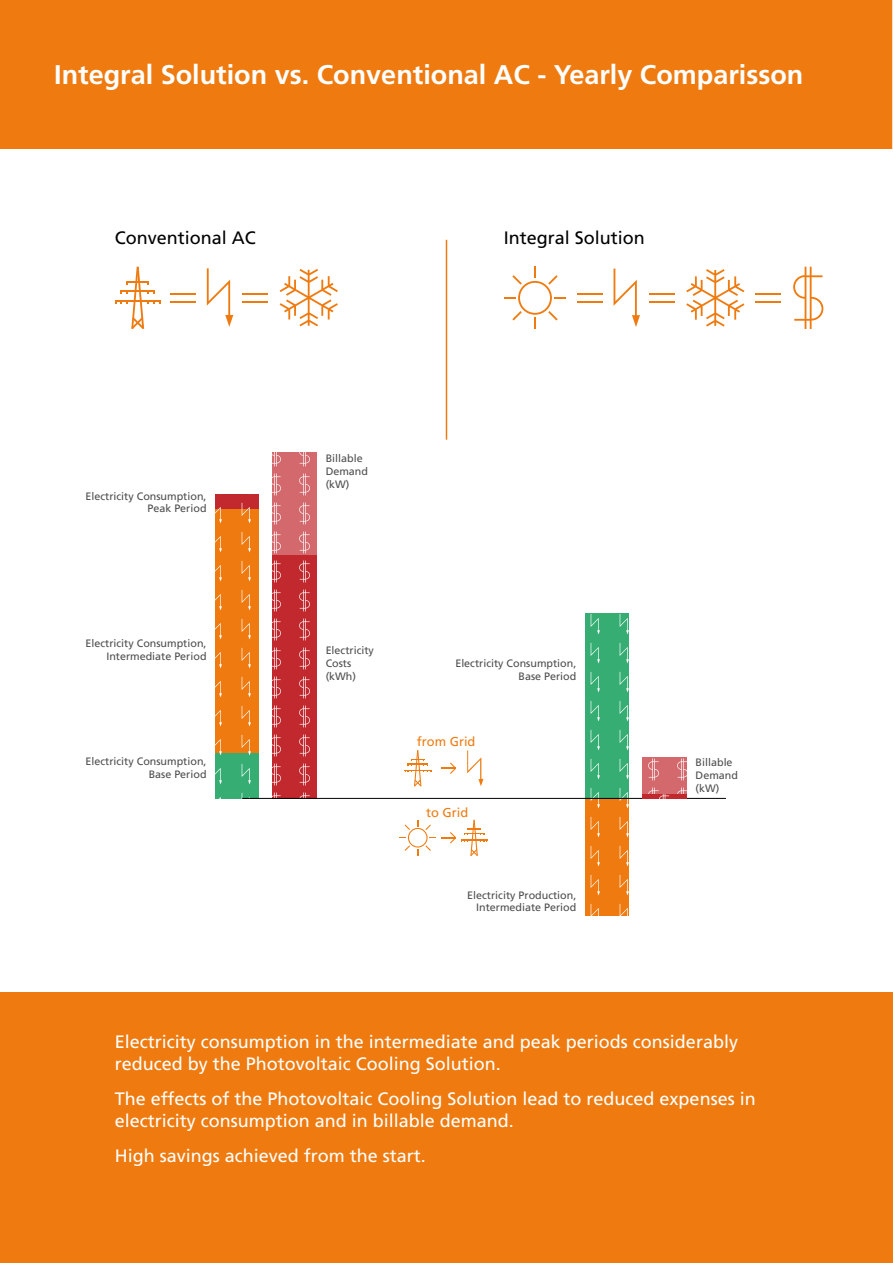
<style>
.page{position:relative;width:893px;height:1263px;background:#fff}
.page>*{position:absolute;margin:0;border:0;box-sizing:border-box;transform-origin:0 0}
.t1{font:700 27px "Frutiger LT Com";color:#fff}
.t2{font:18px/22.5px "Frutiger LT Std";color:#fff}
.t3{font:18px "Frutiger LT Std";color:#000}
.t4{font:12.9px "Frutiger LT Com";color:#ef7b10}
.t5{font:10.8px/12.9px "Frutiger LT Com";color:#4e4e4e;text-align:right}
</style>
<div class="page">
<div style="left:0;top:0;width:893px;height:149px;background:#ef7b10"></div>
<div style="left:215px;top:494px;width:44px;height:61px;background:#c1292e"></div>
<svg style="left:215px;top:752px;width:44px;height:46px;background:#3faf75"></svg>
<svg style="left:215px;top:509px;width:44px;height:243px;background:#ef8019"></svg>
<svg style="left:273px;top:453px;width:43px;height:102px;background:#d67478"></svg>
<svg style="left:585px;top:799px;width:44px;height:116px;background:#ef801a"></svg>
<svg style="left:585px;top:614px;width:44px;height:184px;background:#3fb179"></svg>
<svg style="left:643px;top:757px;width:43px;height:38px;background:#d57276"></svg>
<svg style="left:273px;top:555px;width:43px;height:243px;background:#c5383d"></svg>
<hr style="left:242px;top:798px;width:484px;height:1px;background:#010203">
<svg style="left:400px;top:819px;width:87px;height:37px"></svg>
<svg style="left:441px;top:762px;width:15px;height:12px"></svg>
<svg style="left:405px;top:750px;width:26px;height:36px"></svg>
<svg style="left:467px;top:750px;width:16px;height:36px"></svg>
<hr style="left:643px;top:795px;width:43px;height:3px;background:#bfbfbf">
<svg style="left:686px;top:269px;width:58px;height:58px"></svg>
<svg style="left:793px;top:267px;width:30px;height:62px"></svg>
<svg style="left:613px;top:269px;width:27px;height:58px"></svg>
<svg style="left:504px;top:267px;width:62px;height:62px"></svg>
<hr style="left:649px;top:293px;width:25px;height:2px;background:#ef7b10">
<hr style="left:649px;top:301px;width:25px;height:2px;background:#ef7b10">
<hr style="left:577px;top:293px;width:25px;height:2px;background:#ef7b10">
<hr style="left:577px;top:301px;width:25px;height:2px;background:#ef7b10">
<hr style="left:756px;top:293px;width:25px;height:2px;background:#ef7b10">
<hr style="left:756px;top:301px;width:25px;height:2px;background:#ef7b10">
<svg style="left:280px;top:269px;width:58px;height:57px"></svg>
<svg style="left:207px;top:268px;width:26px;height:59px"></svg>
<hr style="left:243px;top:293px;width:25px;height:2px;background:#ef7b10">
<hr style="left:243px;top:301px;width:25px;height:2px;background:#ef7b10">
<hr style="left:171px;top:293px;width:25px;height:2px;background:#ef7b10">
<hr style="left:171px;top:301px;width:25px;height:2px;background:#ef7b10">
<svg style="left:115px;top:267px;width:46px;height:62px"></svg>
<hr style="left:446px;top:240px;width:1px;height:200px;background:#ef7b10">
<hr style="left:892px;top:0;width:1px;height:1263px;background:#fff">
<div style="left:0;top:993px;width:893px;height:270px;background:#ef7b10"></div>
<h1 class="t1" style="left:54px;top:49px;width:111px">Function</h1>
<h1 class="t1" style="left:54px;top:59px;width:751px">Integral Solution vs. Conventional AC - Yearly Comparisson</h1>
<p class="t3" style="left:115px;top:227px;width:143px">Conventional AC</p>
<p class="t3" style="left:504px;top:227px;width:143px">Integral Solution</p>
<p class="t5" style="left:86px;top:489px;width:122px">Electricity Consumption,<br>Peak Period</p>
<p class="t5" style="left:86px;top:637px;width:122px">Electricity Consumption,<br>Intermediate Period</p>
<p class="t5" style="left:86px;top:755px;width:122px">Electricity Consumption,<br>Base Period</p>
<p class="t5" style="left:326px;top:452px;width:44px;text-align:left">Billable<br>Demand (kW)</p>
<p class="t5" style="left:326px;top:644px;width:50px;text-align:left">Electricity<br>Costs (kWh)</p>
<p class="t5" style="left:455px;top:657px;width:122px">Electricity Consumption,<br>Base Period</p>
<p class="t4" style="left:417px;top:734px;width:60px">from Grid</p>
<p class="t4" style="left:426px;top:805px;width:44px">to Grid</p>
<p class="t5" style="left:467px;top:888px;width:111px">Electricity Production,<br>Intermediate Period</p>
<p class="t5" style="left:696px;top:756px;width:44px;text-align:left">Billable<br>Demand (kW)</p>
<p class="t2" style="left:115px;top:1030px;width:625px">Electricity consumption in the intermediate and peak periods considerably reduced by the Photovoltaic Cooling Solution.</p>
<p class="t2" style="left:115px;top:1087px;width:642px">The effects of the Photovoltaic Cooling Solution lead to reduced expenses in electricity consumption and in billable demand.</p>
<p class="t2" style="left:115px;top:1144px;width:313px">High savings achieved from the start.</p>
</div>
